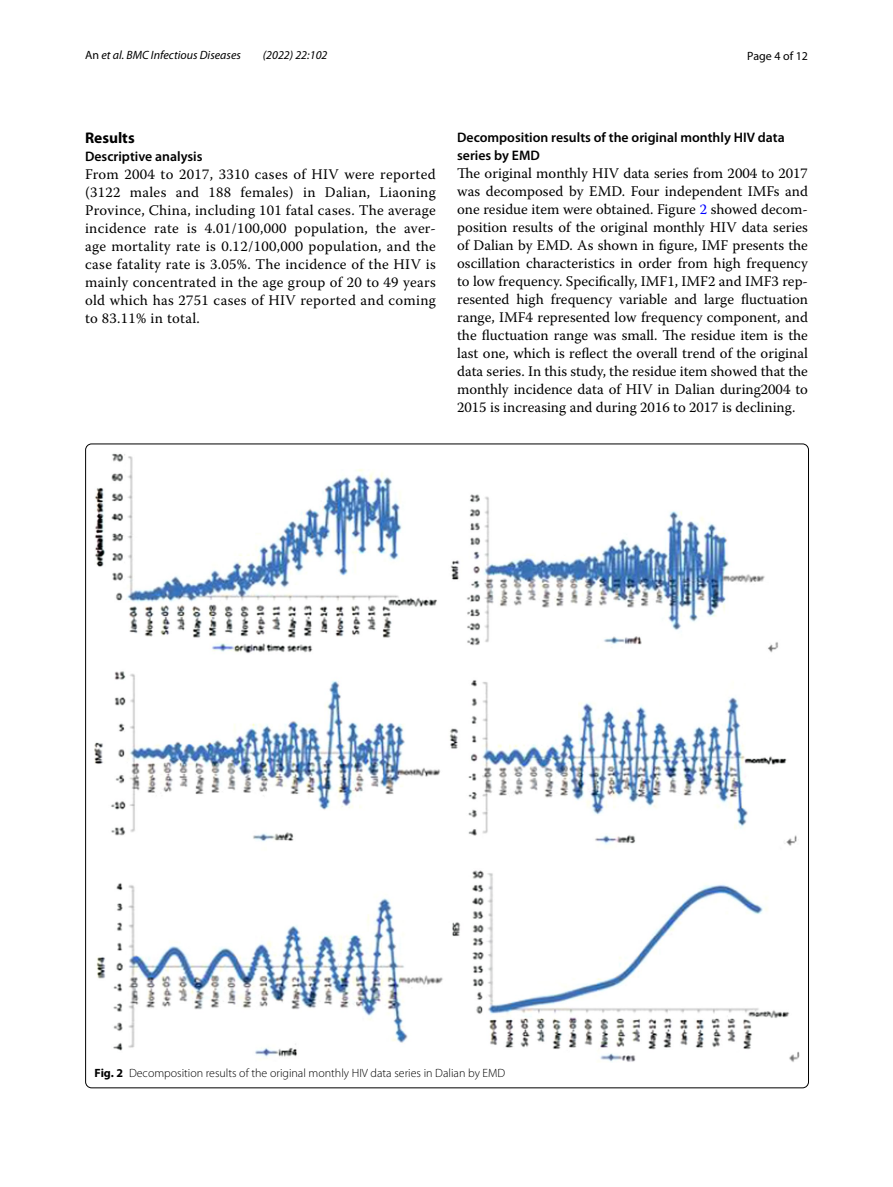
<style>
.page{position:relative;width:893px;height:1187px;background:#fff}
.page>*{position:absolute;margin:0;border:0;box-sizing:border-box;transform-origin:0 0}
.t1{font:700 15.45px "Myriad Pro";color:#000}
.t2{font:14.7px/18px "Warnock Pro";letter-spacing:.015em;color:#000;text-align:justify}
.t3{font:600 13.8px/18px "Myriad Pro";color:#000}
.t4{font:300 12px "Myriad Pro";color:#000}
.t5{font:italic 12px "Myriad Pro";color:#000}
.t6{font:12px "Myriad Pro";color:#000}
.s1{font-style:normal}
.s2{color:#00f}
.s3{font-weight:700}
</style>
<div class="page">
<img style="left:94px;top:453px;width:706px;height:609px">
<p class="t5" style="left:85px;top:48px;width:157px"><span class="s1">An</span> et al. BMC Infectious Diseases</p>
<p class="t5" style="left:263px;top:48px;width:66px">(2022) 22:102</p>
<p class="t6" style="left:747px;top:48px;width:62px">Page 4 of 12</p>
<p class="t1" style="left:85px;top:128px;width:51px">Results</p>
<p class="t3" style="left:85px;top:147px;width:119px">Descriptive analysis</p>
<p class="t2" style="left:85px;top:165px;width:352px">From 2004 to 2017, 3310 cases of HIV were reported (3122 males and 188 females) in Dalian, Liaoning Province, China, including 101 fatal cases. The average incidence rate is 4.01/100,000 population, the aver&shy;age mortality rate is 0.12/100,000 population, and the case fatality rate is 3.05%. The incidence of the HIV is mainly concentrated in the age group of 20 to 49 years old which has 2751 cases of HIV reported and coming to 83.11% in total.</p>
<p class="t3" style="left:457px;top:128px;width:329px">Decomposition results of the original monthly HIV data series by EMD</p>
<p class="t2" style="left:457px;top:164px;width:352px">The original monthly HIV data series from 2004 to 2017 was decomposed by EMD. Four independent IMFs and one residue item were obtained. Figure <span class="s2">2</span> showed decom&shy;position results of the original monthly HIV data series of Dalian by EMD. As shown in figure, IMF presents the oscillation characteristics in order from high frequency to low frequency. Specifically, IMF1, IMF2 and IMF3 rep&shy;resented high frequency variable and large fluctuation range, IMF4 represented low frequency component, and the fluctuation range was small. The residue item is the last one, which is reflect the overall trend of the original data series. In this study, the residue item showed that the monthly incidence data of HIV in Dalian during2004 to 2015 is increasing and during 2016 to 2017 is declining.</p>
<p class="t4" style="left:95px;top:1066px;width:412px"><span class="s3">Fig. 2</span> Decomposition results of the original monthly HIV data series in Dalian by EMD</p>
</div>
